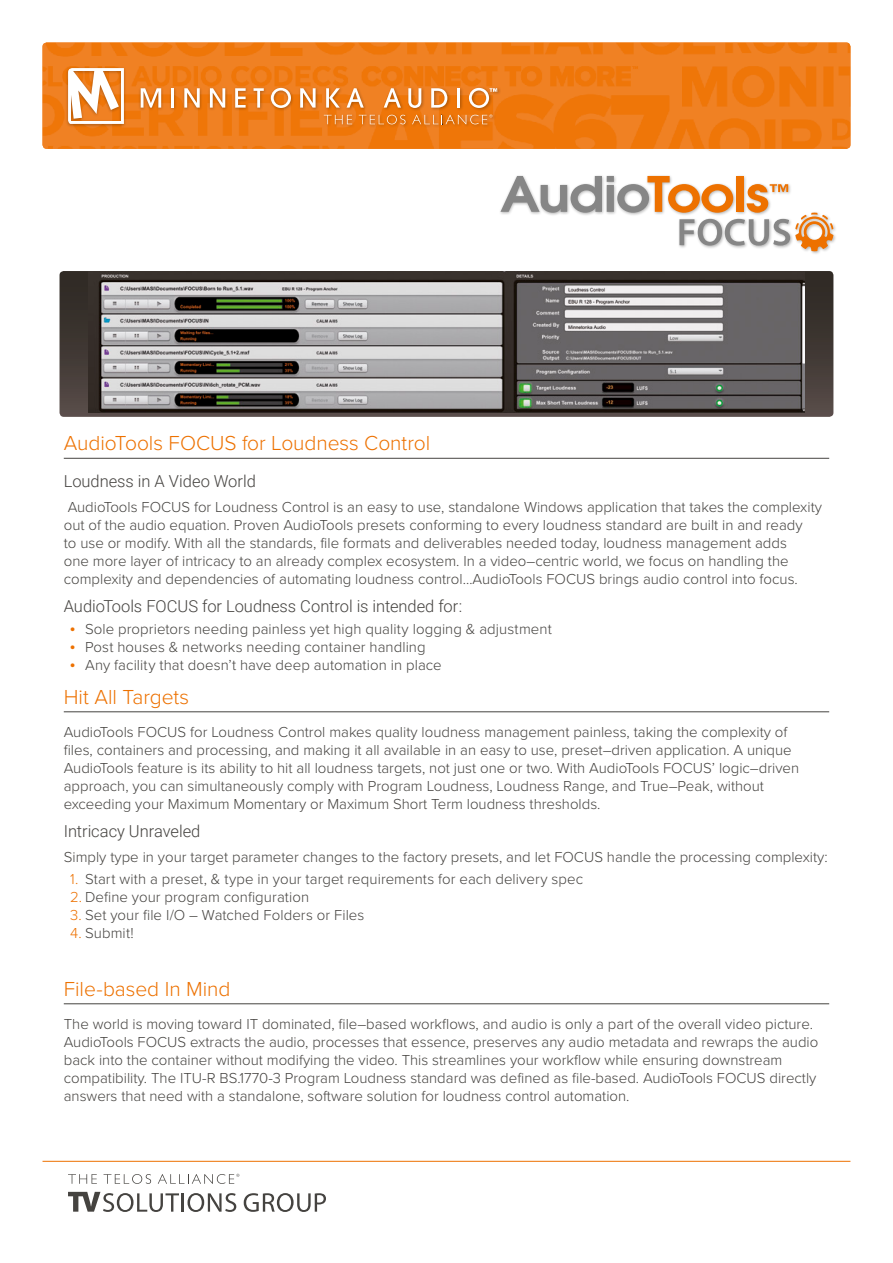
<style>
.page{position:relative;width:893px;height:1263px;background:#fff}
.page>*{position:absolute;margin:0;border:0;box-sizing:border-box;transform-origin:0 0}
.t1{font:300 21px "Proxima Nova";letter-spacing:-.005em;color:#ed7100}
.t2{font:300 16.5px "Roboto";letter-spacing:-.005em;color:#454340}
.t3{font:300 15px/18px "Proxima Nova";color:#454340}
.s1{font-family:"Myriad Pro";font-weight:400;font-size:18px;color:#ed7100}
.s2{color:#ed7100}
</style>
<div class="page">
<img style="left:43px;top:43px;width:807px;height:106px">
<svg style="left:500px;top:176px;width:333px;height:75px"></svg>
<div style="left:66px;top:66px;width:435px;height:62px;background:#000;opacity:.3"></div>
<svg style="left:141px;top:88px;width:20px;height:20px"></svg>
<hr style="left:171px;top:88px;width:3px;height:20px;background:#fff">
<svg style="left:184px;top:88px;width:16px;height:20px"></svg>
<svg style="left:210px;top:88px;width:15px;height:20px"></svg>
<svg style="left:235px;top:88px;width:11px;height:20px"></svg>
<svg style="left:254px;top:88px;width:10px;height:20px"></svg>
<svg style="left:271px;top:88px;width:20px;height:20px"></svg>
<svg style="left:300px;top:88px;width:16px;height:20px"></svg>
<svg style="left:326px;top:88px;width:14px;height:20px"></svg>
<svg style="left:347px;top:88px;width:17px;height:20px"></svg>
<svg style="left:384px;top:88px;width:17px;height:20px"></svg>
<svg style="left:408px;top:88px;width:13px;height:20px"></svg>
<svg style="left:431px;top:88px;width:16px;height:20px"></svg>
<hr style="left:457px;top:88px;width:3px;height:20px;background:#fff">
<svg style="left:68px;top:68px;width:56px;height:56px"></svg>
<svg style="left:469px;top:88px;width:28px;height:20px"></svg>
<svg style="left:324px;top:115px;width:28px;height:9px"></svg>
<svg style="left:359px;top:115px;width:47px;height:9px"></svg>
<svg style="left:412px;top:114px;width:80px;height:10px"></svg>
<hr style="left:64px;top:458px;width:765px;height:1px;background:#454340">
<hr style="left:64px;top:711px;width:765px;height:1px;background:#454340">
<hr style="left:64px;top:1003px;width:765px;height:1px;background:#454340">
<svg style="left:68px;top:1192px;width:168px;height:20px"></svg>
<svg style="left:244px;top:1193px;width:82px;height:19px"></svg>
<svg style="left:68px;top:1174px;width:29px;height:10px"></svg>
<svg style="left:104px;top:1174px;width:47px;height:10px"></svg>
<svg style="left:158px;top:1174px;width:81px;height:10px"></svg>
<hr style="left:43px;top:1161px;width:807px;height:1px;background:#ed7100">
<svg style="left:60px;top:271px;width:773px;height:146px;background:#483f3b"></svg>
<img style="left:89px;top:271px;width:715px;height:141px">
<h1 class="t1" style="left:64px;top:428px;width:368px">AudioTools FOCUS for Loudness Control</h1>
<p class="t2" style="left:64px;top:470px;width:194px">Loudness in A Video World</p>
<p class="t3" style="left:64px;top:497px;width:760px">AudioTools FOCUS for Loudness Control is an easy to use, standalone Windows application that takes the complexity out of the audio equation. Proven AudioTools presets conforming to every loudness standard are built in and ready<br>to use or modify. With all the standards, file formats and deliverables needed today, loudness management adds<br>one more layer of intricacy to an already complex ecosystem. In a video–centric world, we focus on handling the complexity and dependencies of automating loudness control…AudioTools FOCUS brings audio control into focus.</p>
<p class="t2" style="left:64px;top:594px;width:400px">AudioTools FOCUS for Loudness Control is intended for:</p>
<p class="t3" style="left:70px;top:619px;width:483px"><span class="s1">•</span> Sole proprietors needing painless yet high quality logging &amp; adjustment</p>
<p class="t3" style="left:70px;top:637px;width:357px"><span class="s1">•</span> Post houses &amp; networks needing container handling</p>
<p class="t3" style="left:70px;top:655px;width:373px"><span class="s1">•</span> Any facility that doesn’t have deep automation in place</p>
<h1 class="t1" style="left:64px;top:681px;width:127px">Hit All Targets</h1>
<p class="t3" style="left:64px;top:722px;width:737px">AudioTools FOCUS for Loudness Control makes quality loudness management painless, taking the complexity of files, containers and processing, and making it all available in an easy to use, preset–driven application. A unique AudioTools feature is its ability to hit all loudness targets, not just one or two. With AudioTools FOCUS’ logic–driven approach, you can simultaneously comply with Program Loudness, Loudness Range, and True–Peak, without exceeding your Maximum Momentary or Maximum Short Term loudness thresholds.</p>
<p class="t2" style="left:64px;top:820px;width:138px">Intricacy Unraveled</p>
<p class="t3" style="left:64px;top:847px;width:765px">Simply type in your target parameter changes to the factory presets, and let FOCUS handle the processing complexity:</p>
<p class="t3" style="left:70px;top:869px;width:515px"><span class="s2">1.</span> Start with a preset, &amp; type in your target requirements for each delivery spec</p>
<p class="t3" style="left:70px;top:887px;width:241px"><span class="s2">2.</span> Define your program configuration</p>
<p class="t3" style="left:70px;top:905px;width:296px"><span class="s2">3.</span> Set your file I/O – Watched Folders or Files</p>
<p class="t3" style="left:70px;top:923px;width:65px"><span class="s2">4.</span> Submit!</p>
<h1 class="t1" style="left:64px;top:973px;width:168px">File-based In Mind</h1>
<p class="t3" style="left:64px;top:1014px;width:756px">The world is moving toward IT dominated, file–based workflows, and audio is only a part of the overall video picture.<br>AudioTools FOCUS extracts the audio, processes that essence, preserves any audio metadata and rewraps the audio back into the container without modifying the video. This streamlines your workflow while ensuring downstream compatibility. The ITU-R BS.1770-3 Program Loudness standard was defined as file-based. AudioTools FOCUS directly answers that need with a standalone, software solution for loudness control automation.</p>
</div>
